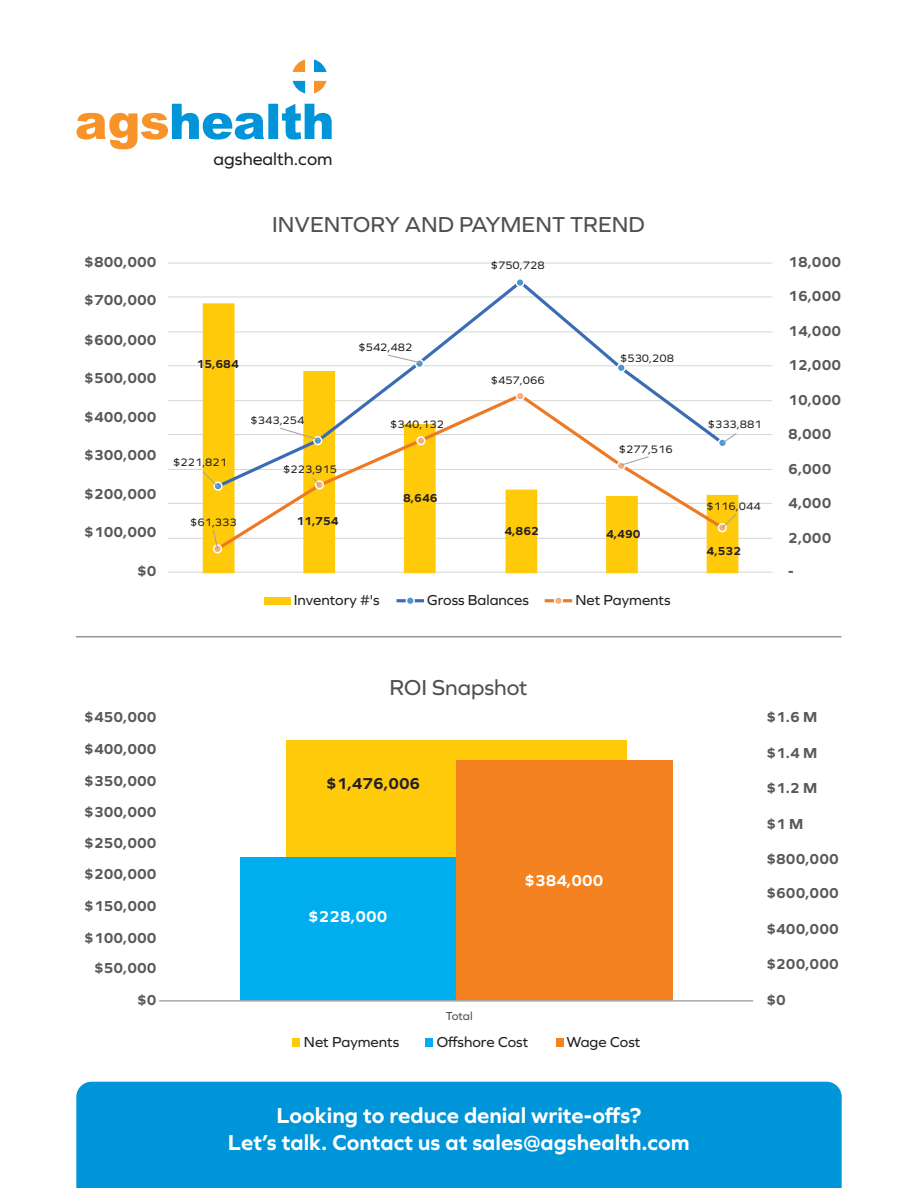
<style>
.page{position:relative;width:918px;height:1188px;background:#fff}
.page>*{position:absolute;margin:0;border:0;box-sizing:border-box;transform-origin:0 0}
.t1{font:700 22.5px/27px "Graphie";color:#fff;text-align:center}
.t2{font:22.5px "Graphie";color:#4f4f4f}
.t3{font:18px "Graphie";color:#231f20}
.t4{font:700 16.35px "Graphie";color:#fff}
.t5{font:700 16.35px "Graphie";color:#231f20}
.t6{font:700 15px "Graphie";color:#57585a}
.t7{font:15px "Graphie";color:#231f20}
.t8{font:700 12px "Graphie";color:#231f20}
.t9{font:12px "Graphie";letter-spacing:-.005em;color:#4f4f4f}
.t10{font:11.25px "Graphie";color:#231f20}
</style>
<div class="page">
<div style="left:76px;top:1082px;width:766px;height:106px;background:#0095d9"></div>
<svg style="left:77px;top:104px;width:255px;height:45px"></svg>
<svg style="left:293px;top:60px;width:12px;height:12px"></svg>
<svg style="left:314px;top:60px;width:12px;height:12px"></svg>
<svg style="left:293px;top:81px;width:12px;height:12px"></svg>
<svg style="left:314px;top:81px;width:12px;height:12px"></svg>
<div style="left:286px;top:741px;width:340px;height:260px;background:#feca0a"></div>
<div style="left:240px;top:858px;width:216px;height:143px;background:#00aeef"></div>
<div style="left:456px;top:760px;width:216px;height:241px;background:#f58220"></div>
<hr style="left:159px;top:1000px;width:594px;height:2px;background:#a8a9ad">
<div style="left:293px;top:1039px;width:7px;height:8px;background:#feca0a"></div>
<div style="left:425px;top:1039px;width:8px;height:8px;background:#00aeef"></div>
<div style="left:556px;top:1039px;width:7px;height:8px;background:#f58220"></div>
<hr style="left:168px;top:572px;width:604px;height:1px;background:#d8d8d8">
<hr style="left:168px;top:538px;width:604px;height:1px;background:#d8d8d8">
<hr style="left:168px;top:503px;width:604px;height:1px;background:#d8d8d8">
<hr style="left:168px;top:469px;width:604px;height:1px;background:#d8d8d8">
<hr style="left:168px;top:434px;width:604px;height:1px;background:#d8d8d8">
<hr style="left:168px;top:400px;width:604px;height:1px;background:#d8d8d8">
<hr style="left:168px;top:365px;width:604px;height:1px;background:#d8d8d8">
<hr style="left:168px;top:331px;width:604px;height:1px;background:#d8d8d8">
<hr style="left:168px;top:296px;width:604px;height:1px;background:#d8d8d8">
<hr style="left:168px;top:263px;width:604px;height:1px;background:#d8d8d8">
<svg style="left:203px;top:303px;width:535px;height:270px"></svg>
<svg style="left:213px;top:284px;width:514px;height:107px"></svg>
<svg style="left:213px;top:391px;width:514px;height:162px"></svg>
<div style="left:264px;top:598px;width:27px;height:7px;background:#feca0a"></div>
<hr style="left:397px;top:599px;width:27px;height:3px;background:#3a6cb5">
<hr style="left:545px;top:599px;width:27px;height:3px;background:#ee7923">
<div style="left:554px;top:596px;width:9px;height:9px;border:3px solid #fff;border-radius:50%"></div>
<div style="left:555px;top:598px;width:7px;height:6px;background:#f5ae7c;border-radius:50%"></div>
<div style="left:416px;top:436px;width:10px;height:9px;border:3px solid #fff;border-radius:50%"></div>
<svg style="left:418px;top:438px;width:6px;height:6px"></svg>
<div style="left:516px;top:391px;width:9px;height:10px;border:3px solid #fff;border-radius:50%"></div>
<svg style="left:517px;top:393px;width:6px;height:6px"></svg>
<div style="left:617px;top:461px;width:9px;height:9px;border:3px solid #fff;border-radius:50%"></div>
<div style="left:718px;top:523px;width:9px;height:9px;border:3px solid #fff;border-radius:50%"></div>
<div style="left:315px;top:480px;width:9px;height:10px;border:3px solid #fff;border-radius:50%"></div>
<div style="left:316px;top:482px;width:7px;height:6px;background:#f5ae7c;border-radius:50%"></div>
<div style="left:213px;top:544px;width:9px;height:9px;border:3px solid #fff;border-radius:50%"></div>
<div style="left:214px;top:546px;width:7px;height:6px;background:#f5ae7c;border-radius:50%"></div>
<div style="left:406px;top:596px;width:9px;height:9px;border:3px solid #fff;border-radius:50%"></div>
<svg style="left:407px;top:598px;width:6px;height:6px"></svg>
<div style="left:213px;top:482px;width:10px;height:9px;border:3px solid #fff;border-radius:50%"></div>
<div style="left:313px;top:436px;width:9px;height:9px;border:3px solid #fff;border-radius:50%"></div>
<div style="left:415px;top:359px;width:9px;height:9px;border:3px solid #fff;border-radius:50%"></div>
<svg style="left:416px;top:361px;width:7px;height:6px"></svg>
<div style="left:515px;top:278px;width:10px;height:9px;border:3px solid #fff;border-radius:50%"></div>
<div style="left:517px;top:279px;width:6px;height:7px;background:#4d97d1;border-radius:50%"></div>
<div style="left:617px;top:363px;width:9px;height:9px;border:3px solid #fff;border-radius:50%"></div>
<svg style="left:618px;top:365px;width:6px;height:6px"></svg>
<div style="left:718px;top:438px;width:9px;height:9px;border:3px solid #fff;border-radius:50%"></div>
<div style="left:719px;top:440px;width:7px;height:6px;background:#4d97d1;border-radius:50%"></div>
<svg style="left:311px;top:476px;width:10px;height:11px"></svg>
<svg style="left:212px;top:529px;width:7px;height:21px"></svg>
<svg style="left:719px;top:512px;width:19px;height:19px"></svg>
<svg style="left:618px;top:455px;width:32px;height:14px"></svg>
<svg style="left:202px;top:470px;width:19px;height:19px"></svg>
<svg style="left:279px;top:427px;width:42px;height:17px"></svg>
<svg style="left:387px;top:354px;width:34px;height:10px"></svg>
<svg style="left:721px;top:432px;width:17px;height:13px"></svg>
<hr style="left:76px;top:636px;width:765px;height:2px;background:#939598">
<p class="t3" style="left:214px;top:151px;width:121px">agshealth.com</p>
<h1 class="t2" style="left:272px;top:215px;width:374px">INVENTORY AND PAYMENT TREND</h1>
<p class="t6" style="left:84px;top:256px;width:74px">$800,000</p>
<p class="t10" style="left:491px;top:261px;width:56px">$750,728</p>
<p class="t6" style="left:788px;top:256px;width:54px">18,000</p>
<p class="t6" style="left:84px;top:294px;width:74px">$700,000</p>
<p class="t6" style="left:788px;top:290px;width:54px">16,000</p>
<p class="t6" style="left:84px;top:333px;width:74px">$600,000</p>
<p class="t6" style="left:84px;top:371px;width:74px">$500,000</p>
<p class="t8" style="left:197px;top:359px;width:44px">15,684</p>
<p class="t10" style="left:358px;top:342px;width:56px">$542,482</p>
<p class="t10" style="left:491px;top:375px;width:56px">$457,066</p>
<p class="t10" style="left:620px;top:353px;width:56px">$530,208</p>
<p class="t6" style="left:788px;top:325px;width:54px">14,000</p>
<p class="t6" style="left:788px;top:359px;width:54px">12,000</p>
<p class="t6" style="left:788px;top:394px;width:54px">10,000</p>
<p class="t6" style="left:84px;top:411px;width:74px">$400,000</p>
<p class="t10" style="left:250px;top:416px;width:56px">$343,254</p>
<p class="t10" style="left:390px;top:420px;width:56px">$340,132</p>
<p class="t10" style="left:708px;top:420px;width:56px">$333,881</p>
<p class="t6" style="left:788px;top:428px;width:45px">8,000</p>
<p class="t6" style="left:84px;top:449px;width:74px">$300,000</p>
<p class="t10" style="left:173px;top:458px;width:56px">$221,821</p>
<p class="t10" style="left:283px;top:464px;width:56px">$223,915</p>
<p class="t10" style="left:619px;top:444px;width:56px">$277,516</p>
<p class="t6" style="left:788px;top:462px;width:45px">6,000</p>
<p class="t6" style="left:84px;top:488px;width:74px">$200,000</p>
<p class="t8" style="left:403px;top:493px;width:36px">8,646</p>
<p class="t10" style="left:707px;top:501px;width:56px">$116,044</p>
<p class="t6" style="left:788px;top:496px;width:45px">4,000</p>
<p class="t6" style="left:84px;top:526px;width:74px">$100,000</p>
<p class="t10" style="left:190px;top:517px;width:48px">$61,333</p>
<p class="t8" style="left:296px;top:516px;width:44px">11,754</p>
<p class="t8" style="left:504px;top:526px;width:36px">4,862</p>
<p class="t8" style="left:606px;top:529px;width:36px">4,490</p>
<p class="t6" style="left:788px;top:531px;width:45px">2,000</p>
<p class="t8" style="left:707px;top:546px;width:36px">4,532</p>
<p class="t6" style="left:137px;top:565px;width:21px">$0</p>
<p class="t6" style="left:788px;top:565px;width:7px">-</p>
<p class="t7" style="left:294px;top:594px;width:87px">Inventory #'s</p>
<p class="t7" style="left:427px;top:594px;width:103px">Gross Balances</p>
<p class="t7" style="left:575px;top:594px;width:97px">Net Payments</p>
<p class="t6" style="left:84px;top:711px;width:74px">$450,000</p>
<p class="t6" style="left:84px;top:743px;width:74px">$400,000</p>
<p class="t6" style="left:84px;top:775px;width:74px">$350,000</p>
<p class="t6" style="left:84px;top:805px;width:74px">$300,000</p>
<p class="t6" style="left:84px;top:837px;width:74px">$250,000</p>
<p class="t6" style="left:84px;top:868px;width:74px">$200,000</p>
<p class="t6" style="left:84px;top:900px;width:74px">$150,000</p>
<p class="t6" style="left:84px;top:931px;width:74px">$100,000</p>
<p class="t6" style="left:94px;top:962px;width:64px">$50,000</p>
<p class="t6" style="left:137px;top:994px;width:21px">$0</p>
<h1 class="t2" style="left:389px;top:678px;width:140px">ROI Snapshot</h1>
<p class="t5" style="left:326px;top:777px;width:96px">$1,476,006</p>
<p class="t4" style="left:308px;top:910px;width:81px">$228,000</p>
<p class="t9" style="left:446px;top:1011px;width:28px">Total</p>
<p class="t4" style="left:524px;top:873px;width:81px">$384,000</p>
<p class="t7" style="left:304px;top:1036px;width:97px">Net Payments</p>
<p class="t7" style="left:437px;top:1036px;width:93px">Offshore Cost</p>
<p class="t7" style="left:566px;top:1036px;width:75px">Wage Cost</p>
<h1 class="t1" style="left:228px;top:1104px;width:463px">Looking to reduce denial write-offs?<br>Let’s talk. Contact us at sales@agshealth.com</h1>
<p class="t6" style="left:766px;top:711px;width:52px">$1.6 M</p>
<p class="t6" style="left:766px;top:747px;width:52px">$1.4 M</p>
<p class="t6" style="left:766px;top:782px;width:52px">$1.2 M</p>
<p class="t6" style="left:766px;top:818px;width:39px">$1 M</p>
<p class="t6" style="left:766px;top:852px;width:74px">$800,000</p>
<p class="t6" style="left:766px;top:887px;width:74px">$600,000</p>
<p class="t6" style="left:766px;top:923px;width:74px">$400,000</p>
<p class="t6" style="left:766px;top:958px;width:74px">$200,000</p>
<p class="t6" style="left:766px;top:994px;width:21px">$0</p>
</div>
